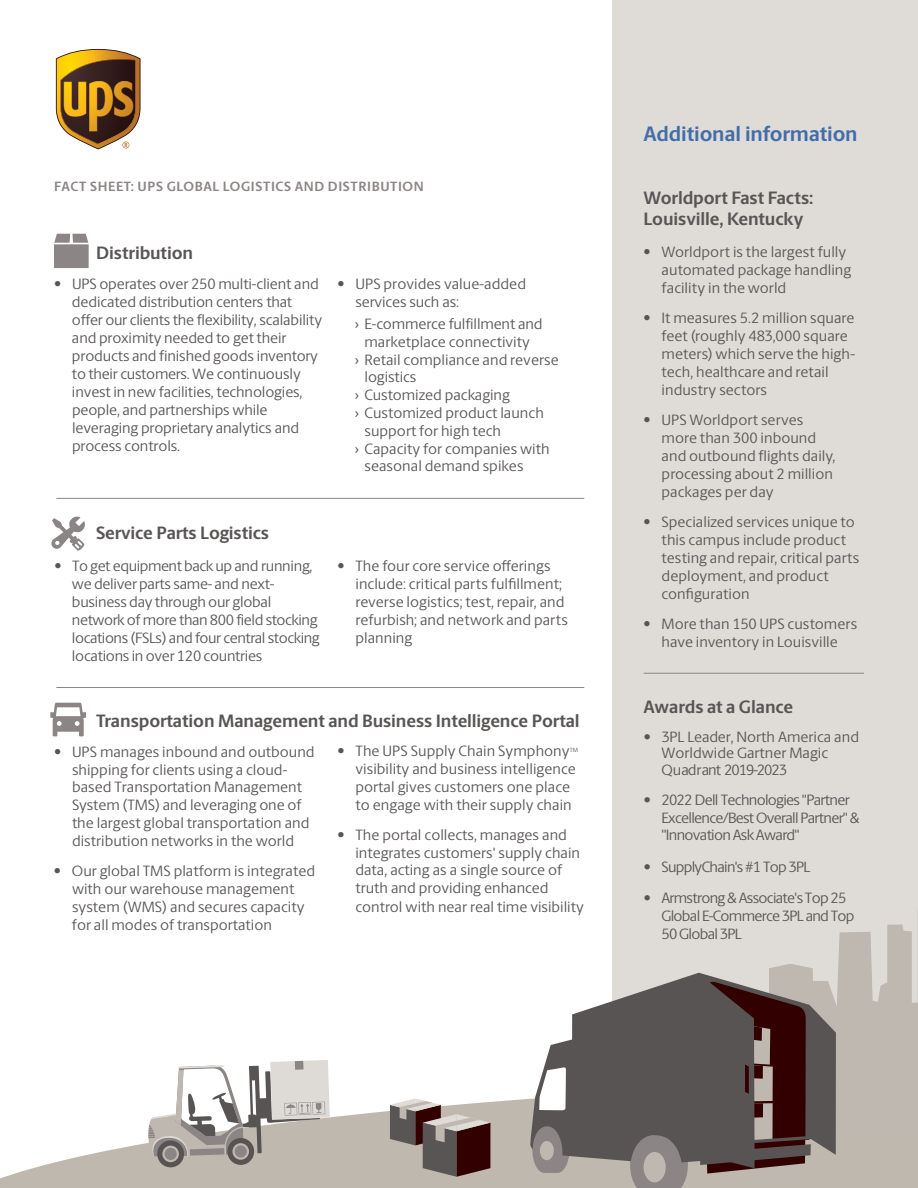
<style>
.page{position:relative;width:918px;height:1188px;background:#fff}
.page>*{position:absolute;margin:0;border:0;box-sizing:border-box;transform-origin:0 0}
.t1{font:700 21px "UPS Berlingske Sans";letter-spacing:-.01em;color:#426da9}
.t2{font:700 18px/21.6px "UPS Berlingske Sans";letter-spacing:-.01em;color:#595555}
.t3{font:15px/18px "UPS Berlingske Sans";color:#595555}
.t4{font:15px/18px "UPS Berlingske Sans";letter-spacing:-.03em;color:#595555}
.t5{font:15px/17.7px "UPS Berlingske Sans";letter-spacing:-.045em;color:#595555}
.t6{font:700 13.5px "UPS Berlingske Sans";letter-spacing:.05em;color:#8c8585}
.t7{font:6px "UPS Berlingske Sans";color:#595555}
.s1{font-style:italic}
</style>
<div class="page">
<div style="left:612px;top:0;width:306px;height:1188px;background:#dfdbd7"></div>
<hr style="left:56px;top:498px;width:528px;height:1px;background:#8c8585">
<hr style="left:56px;top:687px;width:528px;height:1px;background:#8c8585">
<hr style="left:644px;top:673px;width:220px;height:1px;background:#8c8585">
<svg style="left:56px;top:49px;width:85px;height:100px;background:#9b763c"></svg>
<svg style="left:0;top:1098px;width:918px;height:90px;fill:#bfb8af"></svg>
<svg style="left:50px;top:703px;width:36px;height:33px"></svg>
<svg style="left:51px;top:516px;width:34px;height:35px"></svg>
<svg style="left:698px;top:910px;width:220px;height:216px;fill:#bfb8b0"></svg>
<svg style="left:390px;top:1098px;width:100px;height:79px;background:#857572"></svg>
<svg style="left:532px;top:1168px;width:37px;height:5px"></svg>
<svg style="left:630px;top:1168px;width:63px;height:20px"></svg>
<svg style="left:530px;top:973px;width:306px;height:195px;fill:#595454"></svg>
<svg style="left:705px;top:978px;width:104px;height:204px;background:#614c4a"></svg>
<div style="left:644px;top:1152px;width:22px;height:30px;background:#bfb8b0;border-radius:50%"></div>
<div style="left:540px;top:1141px;width:14px;height:19px;background:#bfb8b0;border-radius:50%"></div>
<svg style="left:539px;top:1067px;width:27px;height:43px"></svg>
<svg style="left:157px;top:1140px;width:27px;height:28px"></svg>
<div style="left:162px;top:1145px;width:17px;height:17px;background:#bfb8b0;border-radius:50%"></div>
<svg style="left:164px;top:1148px;width:13px;height:12px"></svg>
<div style="left:227px;top:1138px;width:27px;height:27px;background:#595454;border-radius:50%"></div>
<svg style="left:232px;top:1143px;width:17px;height:17px"></svg>
<div style="left:235px;top:1145px;width:12px;height:13px;background:#a9a29d;border-radius:50%"></div>
<svg style="left:148px;top:1060px;width:182px;height:97px"></svg>
<svg style="left:54px;top:234px;width:35px;height:34px"></svg>
<p class="t6" style="left:54px;top:177px;width:371px">FACT SHEET: UPS GLOBAL LOGISTICS AND DISTRIBUTION</p>
<p class="t2" style="left:96px;top:242px;width:99px">Distribution</p>
<p class="t3" style="left:72px;top:274px;width:252px;text-indent:-18px">• UPS operates over 250 multi-client and dedicated distribution centers that offer our clients the flexibility, scalability and proximity needed to get their products and finished goods inventory to their customers. We continuously invest in new facilities, technologies, people, and partnerships while leveraging proprietary analytics and process controls.</p>
<p class="t3" style="left:356px;top:275px;width:172px;line-height:17.4px;text-indent:-18px">• UPS provides value-added services such as:</p>
<p class="t3" style="left:355px;top:314px;width:189px">› E-commerce fulfillment and</p>
<p class="t3" style="left:364px;top:332px;width:167px">marketplace connectivity</p>
<p class="t3" style="left:355px;top:350px;width:205px">› Retail compliance and reverse</p>
<p class="t3" style="left:364px;top:367px;width:54px">logistics</p>
<p class="t3" style="left:355px;top:385px;width:157px">› Customized packaging</p>
<p class="t3" style="left:355px;top:403px;width:191px">› Customized product launch</p>
<p class="t3" style="left:364px;top:421px;width:138px">support for high tech</p>
<p class="t3" style="left:355px;top:439px;width:196px">› Capacity for companies with</p>
<p class="t3" style="left:365px;top:456px;width:161px">seasonal demand spikes</p>
<p class="t2" style="left:96px;top:522px;width:174px">Service Parts Logistics</p>
<p class="t4" style="left:72px;top:556px;width:249px;text-indent:-18px">• To get equipment back up and running, we deliver parts same- and next&shy;business day through our global network of more than 800 field stocking locations (FSLs) and four central stocking locations in over 120 countries</p>
<p class="t3" style="left:356px;top:556px;width:214px;text-indent:-18px">• The four core service offerings include: critical parts fulfillment; reverse logistics; test, repair, and refurbish; and network and parts planning</p>
<p class="t2" style="left:96px;top:710px;width:485px">Transportation Management and Business Intelligence Portal</p>
<p class="t3" style="left:338px;top:741px;width:234px">• The UPS Supply Chain Symphony</p>
<p class="t7" style="left:570px;top:746px;width:10px">TM</p>
<p class="t3" style="left:356px;top:760px;width:222px">visibility and business intelligence portal gives customers one place to engage with their supply chain</p>
<p class="t3" style="left:356px;top:825px;width:230px;text-indent:-18px">• The portal collects, manages and integrates customers' supply chain data, acting as a single source of truth and providing enhanced control with near real time visibility</p>
<p class="t3" style="left:72px;top:742px;width:244px;text-indent:-18px">• UPS manages inbound and outbound shipping for clients using a cloud&shy;based Transportation Management System (TMS) and leveraging one of the largest global transportation and distribution networks in the world</p>
<p class="t3" style="left:72px;top:861px;width:245px;text-indent:-18px">• Our global TMS platform is integrated with our warehouse management system (WMS) and secures capacity for all modes of transportation</p>
<h1 class="t1" style="left:644px;top:119px;width:216px">Additional information</h1>
<p class="t2" style="left:644px;top:187px;width:171px">Worldport Fast Facts:<br>Louisville, Kentucky</p>
<p class="t3" style="left:662px;top:243px;width:191px;text-indent:-18px">• Worldport is the largest fully automated package handling facility in the world</p>
<p class="t3" style="left:662px;top:309px;width:195px;text-indent:-18px">• It measures 5.2 million square feet (roughly 483,000 square meters) which serve the high&shy;tech, healthcare and retail industry sectors</p>
<p class="t3" style="left:662px;top:411px;width:175px;text-indent:-18px">• UPS Worldport serves more than 300 inbound and outbound flights daily, processing about 2 million packages per day</p>
<p class="t3" style="left:662px;top:513px;width:199px;text-indent:-18px">• Specialized services unique to this campus include product testing and repair, critical parts deployment, and product configuration</p>
<p class="t3" style="left:644px;top:615px;width:215px;text-align:center">• More than 150 UPS customers have inventory in Louisville</p>
<p class="t2" style="left:644px;top:695px;width:151px">Awards at a Glance</p>
<p class="t3" style="left:661px;top:728px;width:199px;line-height:16.4px;text-indent:-18px"><span class="s1">•</span> 3PL Leader, North America and<br>Worldwide Gartner Magic<br>Quadrant 2019-2023</p>
<p class="t5" style="left:661px;top:791px;width:200px;text-indent:-18px"><span class="s1">•</span> 2022 Dell Technologies "Partner<br>Excellence/Best Overall Partner" &amp; "Innovation Ask Award"</p>
<p class="t5" style="left:643px;top:858px;width:169px"><span class="s1">•</span> SupplyChain's #1 Top 3PL</p>
<p class="t5" style="left:661px;top:889px;width:195px;text-indent:-18px"><span class="s1">•</span> Armstrong &amp; Associate's Top 25<br>Global E-Commerce 3PL and Top<br>50 Global 3PL</p>
</div>
